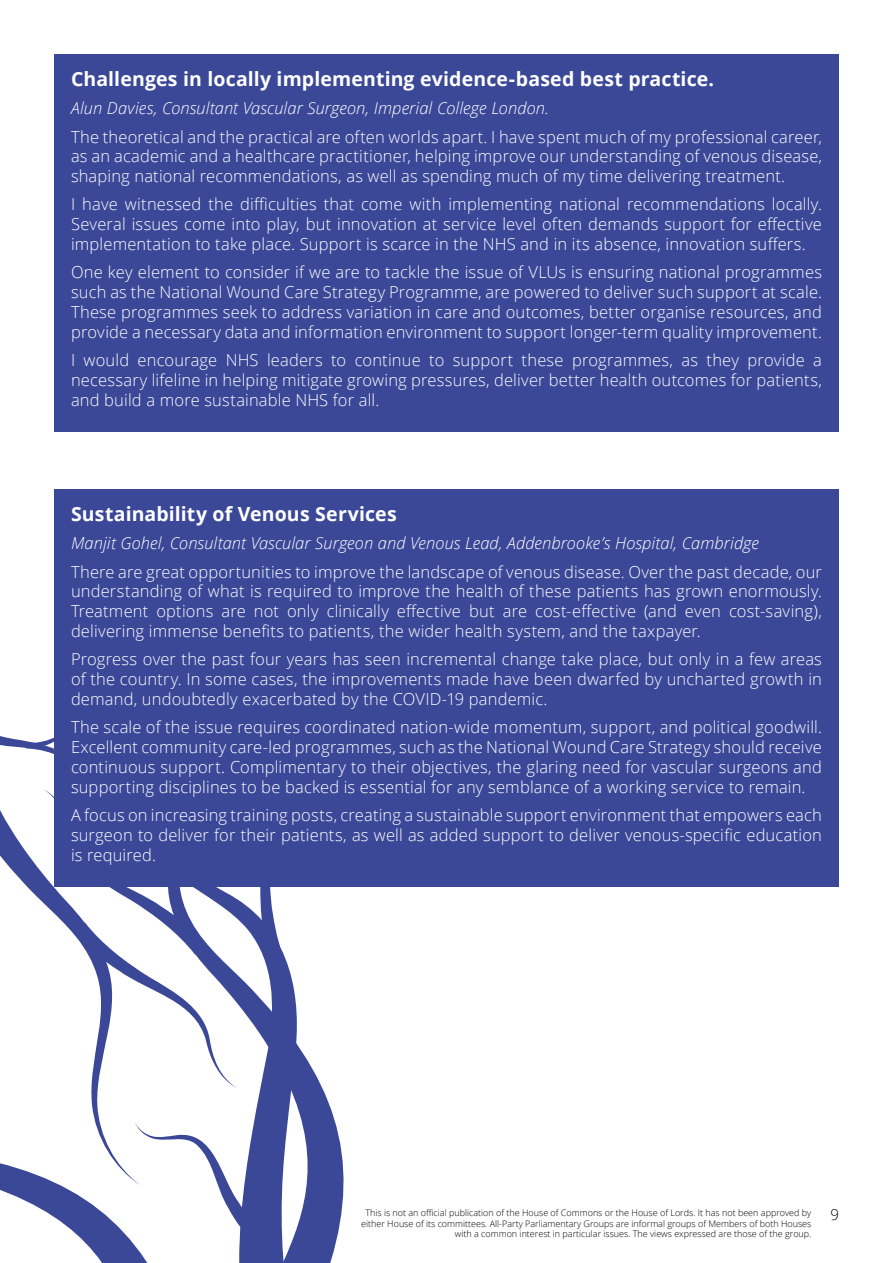
<style>
.page{position:relative;width:893px;height:1263px;background:#fff}
.page>*{position:absolute;margin:0;border:0;box-sizing:border-box;transform-origin:0 0}
.t1{font:700 19.5px "Open Sans";letter-spacing:.01em;color:#fff}
.t2{font:300 16.5px/19.8px "Open Sans";letter-spacing:.01em;color:#fff;text-align:justify}
.t3{font:italic 300 16.5px "Open Sans";letter-spacing:.005em;color:#fff}
.t4{font:300 15px "Open Sans";color:#000}
.t5{font:300 9px/10.8px "Open Sans";color:#000;text-align:right}
</style>
<div class="page">
<svg style="left:0;top:1185px;width:124px;height:78px"></svg>
<svg style="left:0;top:1088px;width:124px;height:97px"></svg>
<svg style="left:124px;top:1170px;width:16px;height:93px"></svg>
<svg style="left:135px;top:1123px;width:5px;height:123px"></svg>
<svg style="left:140px;top:886px;width:249px;height:377px"></svg>
<svg style="left:0;top:736px;width:288px;height:352px"></svg>
<div style="left:54px;top:489px;width:785px;height:397px;background:#3b4898"></div>
<div style="left:54px;top:54px;width:785px;height:377px;background:#3b4898"></div>
<p class="t1" style="left:71px;top:65px;width:645px">Challenges in locally implementing evidence-based best practice.</p>
<p class="t3" style="left:71px;top:97px;width:480px">Alun Davies, Consultant Vascular Surgeon, Imperial College London.</p>
<p class="t2" style="left:71px;top:126px;width:752px">The theoretical and the practical are often worlds apart. I have spent much of my professional career, as an academic and a healthcare practitioner, helping improve our understanding of venous disease, shaping national recommendations, as well as spending much of my time delivering treatment.</p>
<p class="t2" style="left:71px;top:194px;width:752px">I have witnessed the difficulties that come with implementing national recommendations locally.<br>Several issues come into play, but innovation at service level often demands support for effective implementation to take place. Support is scarce in the NHS and in its absence, innovation suffers.</p>
<p class="t2" style="left:71px;top:262px;width:752px">One key element to consider if we are to tackle the issue of VLUs is ensuring national programmes such as the National Wound Care Strategy Programme, are powered to deliver such support at scale.<br>These programmes seek to address variation in care and outcomes, better organise resources, and provide a necessary data and information environment to support longer-term quality improvement.</p>
<p class="t2" style="left:71px;top:350px;width:752px">I would encourage NHS leaders to continue to support these programmes, as they provide a necessary lifeline in helping mitigate growing pressures, deliver better health outcomes for patients, and build a more sustainable NHS for all.</p>
<p class="t1" style="left:71px;top:500px;width:327px">Sustainability of Venous Services</p>
<p class="t3" style="left:71px;top:532px;width:689px">Manjit Gohel, Consultant Vascular Surgeon and Venous Lead, Addenbrooke’s Hospital, Cambridge</p>
<p class="t2" style="left:71px;top:561px;width:752px">There are great opportunities to improve the landscape of venous disease. Over the past decade, our understanding of what is required to improve the health of these patients has grown enormously.<br>Treatment options are not only clinically effective but are cost-effective (and even cost-saving), delivering immense benefits to patients, the wider health system, and the taxpayer.</p>
<p class="t2" style="left:71px;top:649px;width:752px">Progress over the past four years has seen incremental change take place, but only in a few areas of the country. In some cases, the improvements made have been dwarfed by uncharted growth in demand, undoubtedly exacerbated by the COVID-19 pandemic.</p>
<p class="t2" style="left:71px;top:717px;width:752px">The scale of the issue requires coordinated nation-wide momentum, support, and political goodwill.<br>Excellent community care-led programmes, such as the National Wound Care Strategy should receive continuous support. Complimentary to their objectives, the glaring need for vascular surgeons and supporting disciplines to be backed is essential for any semblance of a working service to remain.</p>
<p class="t2" style="left:71px;top:804px;width:752px">A focus on increasing training posts, creating a sustainable support environment that empowers each surgeon to deliver for their patients, as well as added support to deliver venous-specific education is required.</p>
<p class="t5" style="left:361px;top:1207px;width:452px">This is not an official publication of the House of Commons or the House of Lords. It has not been approved by either House of its committees. All-Party Parliamentary Groups are informal groups of Members of both Houses with a common interest in particular issues. The views expressed are those of the group.</p>
<p class="t4" style="left:830px;top:1204px;width:10px">9</p>
</div>
